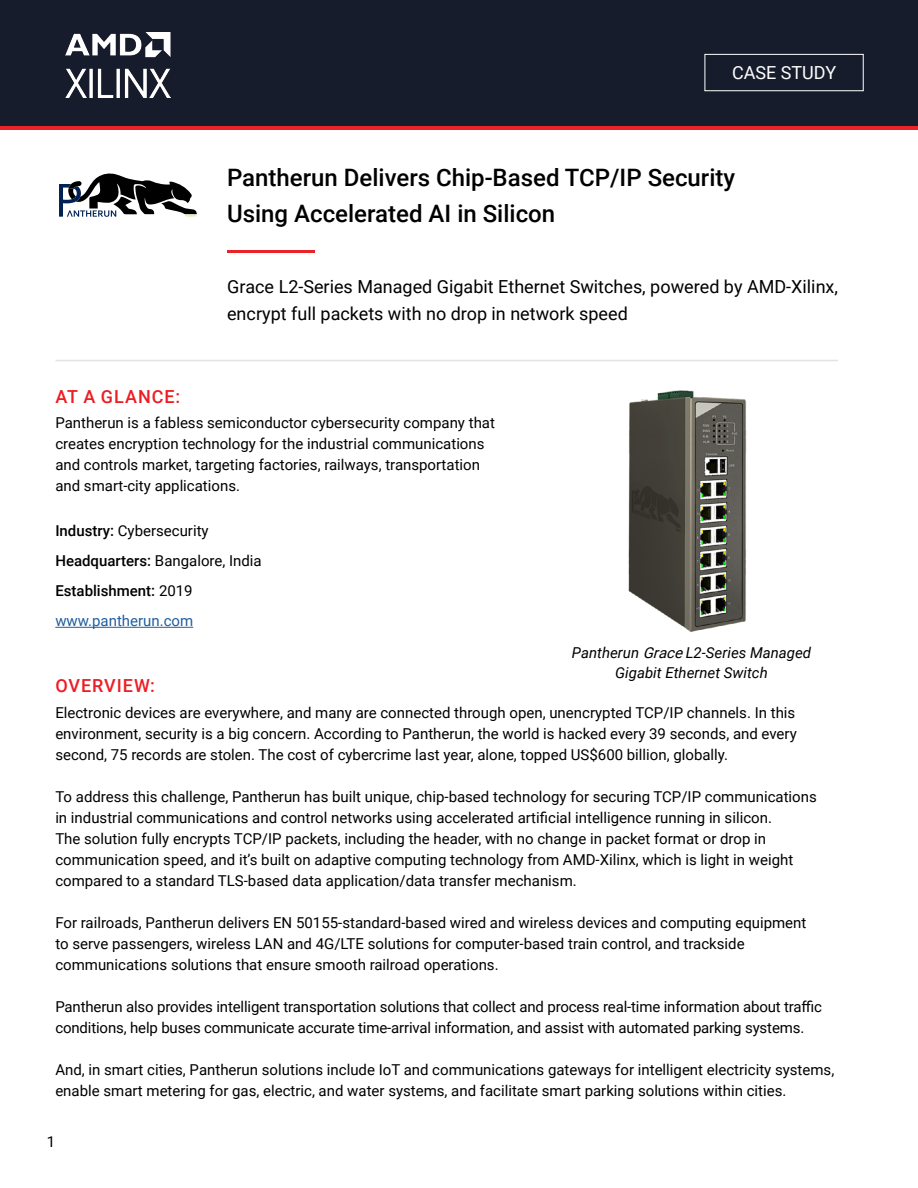
<style>
.page{position:relative;width:918px;height:1188px;background:#fff}
.page>*{position:absolute;margin:0;border:0;box-sizing:border-box;transform-origin:0 0}
.t1{font:500 24px/36px "Roboto";color:#000}
.t2{font:18px/27px "Roboto";color:#000}
.t3{font:500 18px "Roboto";letter-spacing:.05em;color:#ed1d24}
.t4{font:18px "Roboto";color:#fff}
.t5{font:15px/21px "Roboto";color:#000}
.t6{font:500 15px/30px "Roboto";color:#000}
.t7{font:italic 15px/19.5px "Roboto";color:#000;text-align:center}
.s1{font-weight:400}
.s2{font-weight:400;color:#215e9e}
.s3{font-style:inherit}
</style>
<div class="page">
<div style="left:0;top:0;width:918px;height:128px;background:#171c2d"></div>
<div style="left:705px;top:54px;width:159px;height:37px;border:1px solid #fff"></div>
<hr style="left:0;top:127px;width:917px;height:3px;background:#eb2227">
<img style="left:66px;top:32px;width:104px;height:65px">
<hr style="left:228px;top:250px;width:87px;height:3px;background:#eb2227">
<hr style="left:55px;top:360px;width:783px;height:1px;background:#e2e3e4">
<hr style="left:55px;top:627px;width:138px;height:1px;background:#215e9e">
<svg style="left:59px;top:173px;width:138px;height:44px"></svg>
<img style="left:628px;top:390px;width:119px;height:242px">
<p class="t4" style="left:732px;top:60px;width:106px">CASE STUDY</p>
<h1 class="t1" style="left:227px;top:159px;width:510px">Pantherun Delivers Chip-Based TCP/IP Security<br>Using Accelerated AI in Silicon</h1>
<p class="t3" style="left:56px;top:384px;width:126px">AT A GLANCE:</p>
<p class="t2" style="left:227px;top:273px;width:612px">Grace L2-Series Managed Gigabit Ethernet Switches, powered by AMD-Xilinx, encrypt full packets with no drop in network speed</p>
<p class="t5" style="left:55px;top:412px;width:441px">Pantherun is a fabless semiconductor cybersecurity company that creates encryption technology for the industrial communications and controls market, targeting factories, railways, transportation and smart-city applications.</p>
<p class="t6" style="left:55px;top:515px;width:208px">Industry: <span class="s1">Cybersecurity<br></span>Headquarters: <span class="s1">Bangalore, India<br></span>Establishment: <span class="s1">2019 </span><span class="s2">www.pantherun.com</span></p>
<p class="t3" style="left:56px;top:673px;width:101px">OVERVIEW:</p>
<p class="t7" style="left:572px;top:643px;width:241px">Pantherun <span class="s3">Grace</span>L2-Series Managed<br>Gigabit Ethernet Switch</p>
<p class="t5" style="left:55px;top:701px;width:743px;text-align:justify">Electronic devices are everywhere, and many are connected through open, unencrypted TCP/IP channels. In this environment, security is a big concern. According to Pantherun, the world is hacked every 39 seconds, and every second, 75 records are stolen. The cost of cybercrime last year, alone, topped US$600 billion, globally.</p>
<p class="t5" style="left:55px;top:785px;width:763px">To address this challenge, Pantherun has built unique, chip-based technology for securing TCP/IP communications in industrial communications and control networks using accelerated artificial intelligence running in silicon.<br>The solution fully encrypts TCP/IP packets, including the header, with no change in packet format or drop in communication speed, and it’s built on adaptive computing technology from AMD-Xilinx, which is light in weight compared to a standard TLS-based data application/data transfer mechanism.</p>
<p class="t5" style="left:55px;top:911px;width:753px">For railroads, Pantherun delivers EN 50155-standard-based wired and wireless devices and computing equipment to serve passengers, wireless LAN and 4G/LTE solutions for computer-based train control, and trackside communications solutions that ensure smooth railroad operations.</p>
<p class="t5" style="left:55px;top:995px;width:768px">Pantherun also provides intelligent transportation solutions that collect and process real-time information about traffic conditions, help buses communicate accurate time-arrival information, and assist with automated parking systems.</p>
<p class="t5" style="left:55px;top:1058px;width:780px">And, in smart cities, Pantherun solutions include IoT and communications gateways for intelligent electricity systems, enable smart metering for gas, electric, and water systems, and facilitate smart parking solutions within cities.</p>
<p class="t5" style="left:47px;top:1130px;width:10px">1</p>
</div>
